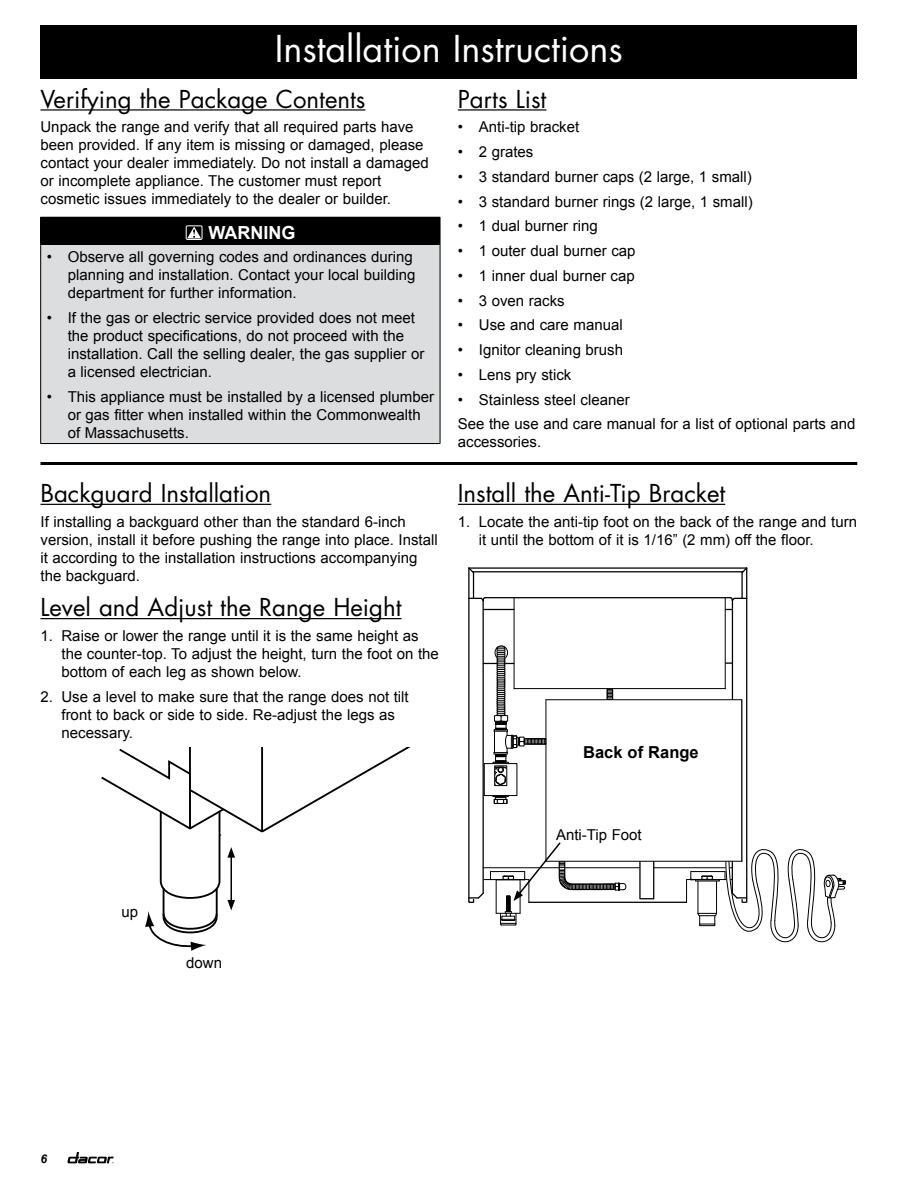
<style>
.page{position:relative;width:918px;height:1188px;background:#fff}
.page>*{position:absolute;margin:0;border:0;box-sizing:border-box;transform-origin:0 0}
.t1{font:36px "Futura Std";color:#fff}
.t2{font:24px "Futura Std";color:#000}
.t3{font:700 18px "Arial";color:#fff}
.t4{font:700 16.5px "Arial";color:#000}
.t5{font:15px/18px "Arial";color:#000}
.t6{font:italic 700 12px "Arial";color:#000}
</style>
<div class="page">
<svg style="left:68px;top:1152px;width:46px;height:11px"></svg>
<hr style="left:458px;top:504px;width:267px;height:1px;background:#000">
<hr style="left:40px;top:504px;width:231px;height:1px;background:#000">
<hr style="left:40px;top:618px;width:362px;height:1px;background:#000">
<hr style="left:40px;top:109px;width:325px;height:2px;background:#000">
<div style="left:41px;top:217px;width:399px;height:28px;background:#000"></div>
<div style="left:41px;top:245px;width:399px;height:199px;background:#dcddde"></div>
<svg style="left:40px;top:217px;width:1px;height:28px"></svg>
<svg style="left:440px;top:217px;width:1px;height:28px"></svg>
<hr style="left:40px;top:245px;width:1px;height:198px;background:#000">
<hr style="left:440px;top:245px;width:1px;height:198px;background:#000">
<hr style="left:40px;top:443px;width:400px;height:1px;background:#000">
<svg style="left:185px;top:225px;width:18px;height:15px"></svg>
<div style="left:186px;top:226px;width:16px;height:14px;border:1px solid #fff"></div>
<svg style="left:187px;top:227px;width:14px;height:11px"></svg>
<div style="left:40px;top:25px;width:817px;height:54px;background:#000"></div>
<svg style="left:607px;top:689px;width:6px;height:10px"></svg>
<hr style="left:485px;top:597px;width:245px;height:1px;background:#000">
<hr style="left:473px;top:571px;width:270px;height:1px;background:#000">
<svg style="left:740px;top:567px;width:8px;height:7px"></svg>
<hr style="left:469px;top:567px;width:278px;height:2px;background:#000">
<hr style="left:746px;top:568px;width:1px;height:30px;background:#000">
<hr style="left:741px;top:573px;width:2px;height:25px;background:#000">
<hr style="left:529px;top:902px;width:158px;height:1px;background:#000">
<hr style="left:545px;top:700px;width:1px;height:161px;background:#000">
<svg style="left:468px;top:567px;width:18px;height:35px"></svg>
<hr style="left:468px;top:598px;width:2px;height:300px;background:#000">
<hr style="left:483px;top:601px;width:1px;height:292px;background:#000">
<hr style="left:746px;top:598px;width:1px;height:304px;background:#000">
<svg style="left:729px;top:596px;width:18px;height:6px"></svg>
<hr style="left:732px;top:601px;width:1px;height:99px;background:#000">
<hr style="left:741px;top:700px;width:1px;height:161px;background:#000">
<hr style="left:483px;top:609px;width:31px;height:1px;background:#000">
<hr style="left:483px;top:663px;width:31px;height:1px;background:#000">
<svg style="left:726px;top:662px;width:6px;height:2px"></svg>
<hr style="left:514px;top:597px;width:1px;height:92px;background:#000">
<hr style="left:725px;top:597px;width:1px;height:92px;background:#000">
<hr style="left:514px;top:688px;width:211px;height:1px;background:#000">
<hr style="left:546px;top:699px;width:196px;height:1px;background:#000">
<hr style="left:546px;top:861px;width:196px;height:1px;background:#000">
<hr style="left:483px;top:867px;width:157px;height:1px;background:#000">
<hr style="left:654px;top:867px;width:78px;height:1px;background:#000">
<div style="left:484px;top:763px;width:33px;height:33px;border:1px solid #000"></div>
<div style="left:495px;top:645px;width:13px;height:15px;border:1px solid #000;border-radius:50%"></div>
<svg style="left:488px;top:646px;width:59px;height:158px"></svg>
<hr style="left:639px;top:862px;width:2px;height:37px;background:#000">
<hr style="left:653px;top:862px;width:1px;height:37px;background:#000">
<svg style="left:641px;top:898px;width:12px;height:1px"></svg>
<svg style="left:686px;top:846px;width:161px;height:97px"></svg>
<svg style="left:468px;top:841px;width:159px;height:85px"></svg>
<svg style="left:101px;top:747px;width:310px;height:204px"></svg>
<hr style="left:458px;top:109px;width:88px;height:2px;background:#000">
<hr style="left:40px;top:462px;width:817px;height:3px;background:#000">
<h1 class="t1" style="left:275px;top:26px;width:349px">Installation Instructions</h1>
<h2 class="t2" style="left:40px;top:83px;width:326px">Verifying the Package Contents</h2>
<p class="t5" style="left:40px;top:118px;width:390px">Unpack the range and verify that all required parts have been provided. If any item is missing or damaged, please contact your dealer immediately. Do not install a damaged or incomplete appliance. The customer must report cosmetic issues immediately to the dealer or builder.</p>
<p class="t3" style="left:209px;top:221px;width:88px">WARNING</p>
<p class="t5" style="left:68px;top:248px;width:349px;text-indent:-21px">• Observe all governing codes and ordinances during planning and installation. Contact your local building department for further information.</p>
<p class="t5" style="left:68px;top:309px;width:358px;text-indent:-21px">• If the gas or electric service provided does not meet the product specifications, do not proceed with the installation. Call the selling dealer, the gas supplier or a licensed electrician.</p>
<p class="t5" style="left:68px;top:387px;width:368px;text-indent:-21px">• This appliance must be installed by a licensed plumber or gas fitter when installed within the Commonwealth of Massachusetts.</p>
<h2 class="t2" style="left:40px;top:478px;width:232px">Backguard Installation</h2>
<p class="t5" style="left:40px;top:513px;width:399px">If installing a backguard other than the standard 6-inch version, install it before pushing the range into place. Install it according to the installation instructions accompanying the backguard.</p>
<h2 class="t2" style="left:40px;top:592px;width:363px">Level and Adjust the Range Height</h2>
<p class="t5" style="left:62px;top:627px;width:379px;text-indent:-21px">1. Raise or lower the range until it is the same height as the counter-top. To adjust the height, turn the foot on the bottom of each leg as shown below.</p>
<p class="t5" style="left:62px;top:688px;width:349px;text-indent:-21px">2. Use a level to make sure that the range does not tilt front to back or side to side. Re-adjust the legs as necessary.</p>
<h2 class="t2" style="left:458px;top:83px;width:90px">Parts List</h2>
<p class="t5" style="left:458px;top:118px;width:123px">• Anti-tip bracket</p>
<p class="t5" style="left:458px;top:143px;width:77px">• 2 grates</p>
<p class="t5" style="left:458px;top:168px;width:296px">• 3 standard burner caps (2 large, 1 small)</p>
<p class="t5" style="left:458px;top:192px;width:296px">• 3 standard burner rings (2 large, 1 small)</p>
<p class="t5" style="left:458px;top:217px;width:141px">• 1 dual burner ring</p>
<p class="t5" style="left:458px;top:242px;width:179px">• 1 outer dual burner cap</p>
<p class="t5" style="left:458px;top:267px;width:178px">• 1 inner dual burner cap</p>
<p class="t5" style="left:458px;top:291px;width:108px">• 3 oven racks</p>
<p class="t5" style="left:458px;top:316px;width:166px">• Use and care manual</p>
<p class="t5" style="left:458px;top:341px;width:167px">• Ignitor cleaning brush</p>
<p class="t5" style="left:458px;top:366px;width:115px">• Lens pry stick</p>
<p class="t5" style="left:458px;top:387px;width:399px;line-height:24.8px">• Stainless steel cleaner<br>See the use and care manual for a list of optional parts and</p>
<p class="t5" style="left:458px;top:433px;width:85px">accessories.</p>
<h2 class="t2" style="left:458px;top:478px;width:269px">Install the Anti-Tip Bracket</h2>
<p class="t5" style="left:479px;top:513px;width:380px;text-indent:-21px">1. Locate the anti-tip foot on the back of the range and turn it until the bottom of it is 1/16” (2 mm) off the floor.</p>
<p class="t4" style="left:583px;top:741px;width:117px">Back of Range</p>
<p class="t5" style="left:122px;top:903px;width:18px">up</p>
<p class="t5" style="left:186px;top:953px;width:37px">down</p>
<p class="t5" style="left:556px;top:825px;width:87px">Anti-Tip Foot</p>
<p class="t6" style="left:40px;top:1151px;width:8px">6</p>
</div>
